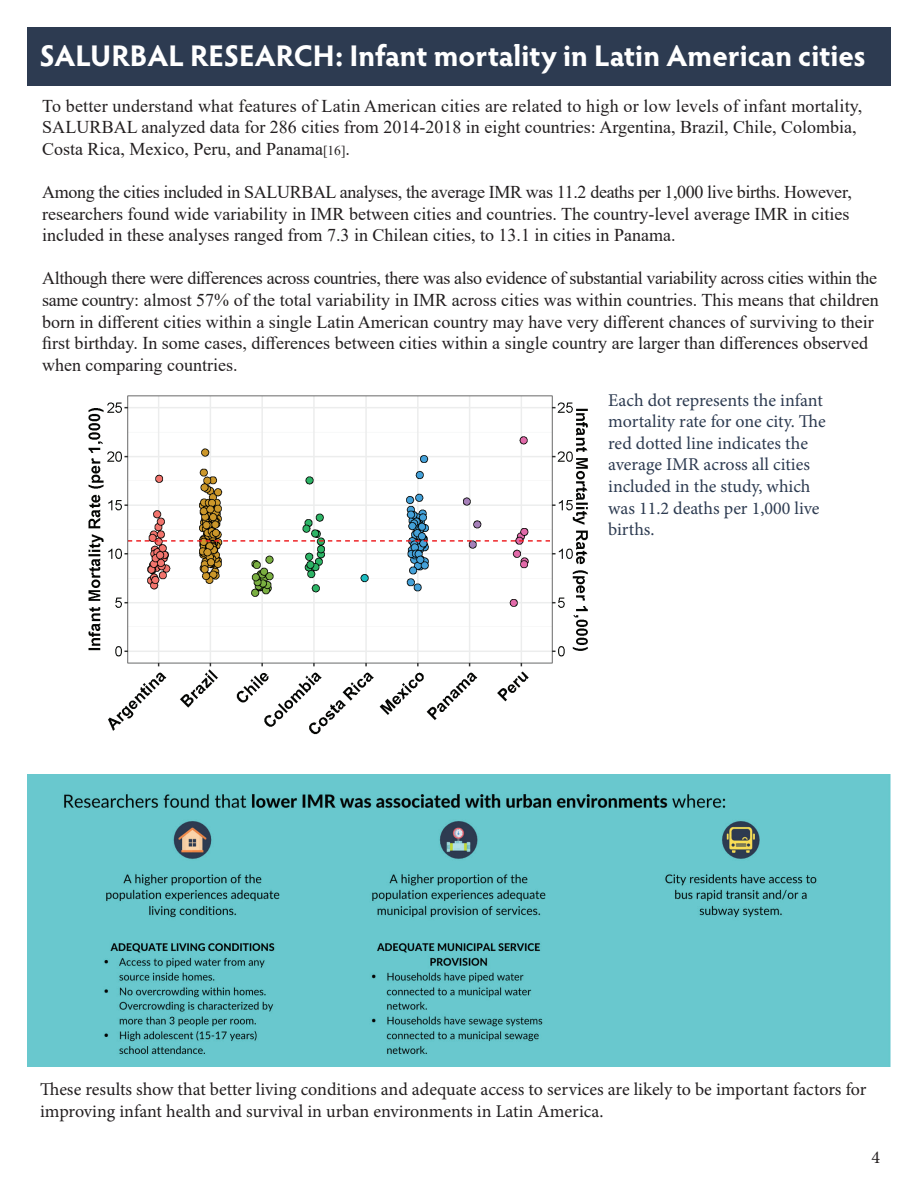
<style>
.page{position:relative;width:918px;height:1188px;background:#fff}
.page>*{position:absolute;margin:0;border:0;box-sizing:border-box;transform-origin:0 0}
.t1{font:700 30px "Hypatia Sans Pro";letter-spacing:-.005em;color:#fff}
.t2{font:18px/21.6px "Times New Roman";color:#231f20}
.t3{font:18px/21.6px "Minion Pro";color:#231f20}
.t4{font:18px/21.6px "Minion Pro";color:#2d3b51}
.s1{font-size:13.5px}
</style>
<div class="page">
<div style="left:27px;top:27px;width:864px;height:59px;background:#2d3b51"></div>
<img style="left:88px;top:395px;width:500px;height:340px">
<img style="left:27px;top:775px;width:864px;height:291px">
<h1 class="t1" style="left:39px;top:34px;width:828px">SALURBAL RESEARCH: Infant mortality in Latin American cities</h1>
<p class="t2" style="left:42px;top:94px;width:822px">To better understand what features of Latin American cities are related to high or low levels of infant mortality,<br>SALURBAL analyzed data for 286 cities from 2014-2018 in eight countries: Argentina, Brazil, Chile, Colombia,<br>Costa Rica, Mexico, Peru, and Panama<span class="s1">[16]</span>.</p>
<p class="t2" style="left:42px;top:181px;width:811px">Among the cities included in SALURBAL analyses, the average IMR was 11.2 deaths per 1,000 live births. However, researchers found wide variability in IMR between cities and countries. The country-level average IMR in cities included in these analyses ranged from 7.3 in Chilean cities, to 13.1 in cities in Panama.</p>
<p class="t2" style="left:42px;top:267px;width:838px">Although there were differences across countries, there was also evidence of substantial variability across cities within the same country: almost 57% of the total variability in IMR across cities was within countries. This means that children born in different cities within a single Latin American country may have very different chances of surviving to their first birthday. In some cases, differences between cities within a single country are larger than differences observed when comparing countries.</p>
<p class="t4" style="left:608px;top:389px;width:219px">Each dot represents the infant mortality rate for one city. The red dotted line indicates the average IMR across all cities included in the study, which was 11.2 deaths per 1,000 live births.</p>
<p class="t3" style="left:40px;top:1078px;width:828px">These results show that better living conditions and adequate access to services are likely to be important factors for improving infant health and survival in urban environments in Latin America.</p>
<p class="t3" style="left:872px;top:1146px;width:10px">4</p>
</div>
